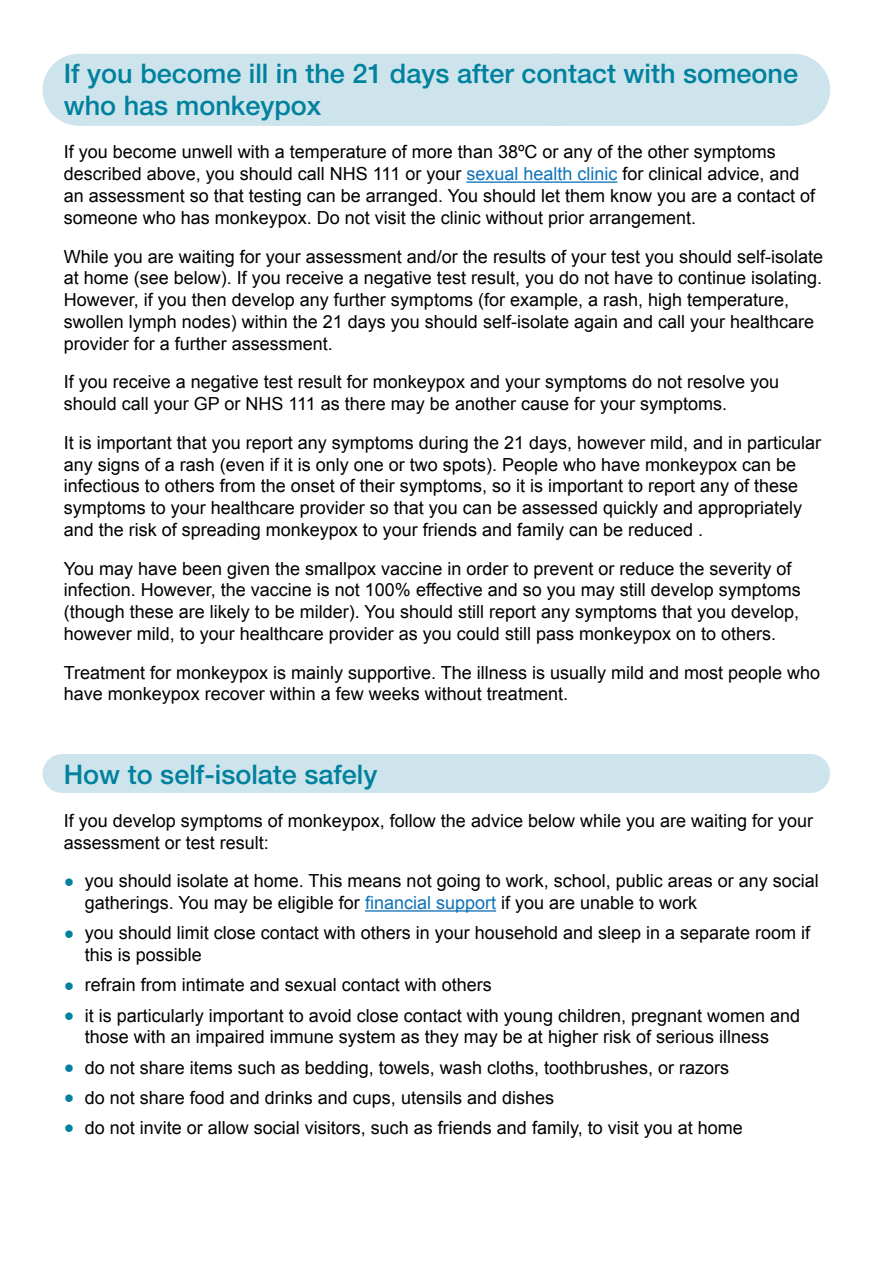
<style>
.page{position:relative;width:893px;height:1263px;background:#fff}
.page>*{position:absolute;margin:0;border:0;box-sizing:border-box;transform-origin:0 0}
.t1{font:500 27px/32.4px "Helvetica Neue LT Std";color:#00819d}
.Body_copy{font:18px/21.8px "Arial";color:#000}
.Bullet_text{font:18px/21.8px "Arial";color:#000}
.s1{color:#1072b9}
.s2{font-size:30px;color:#00819d}
</style>
<div class="page">
<div style="left:79px;top:54px;width:714px;height:72px;background:#cde4ec"></div>
<hr style="left:793px;top:54px;width:1px;height:72px;background:#cde4ec">
<hr style="left:466px;top:181px;width:151px;height:2px;background:#1072b9">
<div style="left:62px;top:754px;width:748px;height:39px;background:#cde4ec"></div>
<hr style="left:810px;top:754px;width:1px;height:39px;background:#cde4ec">
<hr style="left:365px;top:910px;width:131px;height:2px;background:#1072b9">
<h2 class="t1" style="left:64px;top:57px;width:736px">If you become ill in the 21 days after contact with someone who has monkeypox</h2>
<p class="Body_copy" style="left:64px;top:141px;width:753px">If you become unwell with a temperature of more than 38ºC or any of the other symptoms described above, you should call NHS 111 or your <span class="s1">sexual health clinic</span> for clinical advice, and an assessment so that testing can be arranged. You should let them know you are a contact of someone who has monkeypox. Do not visit the clinic without prior arrangement.</p>
<p class="Body_copy" style="left:64px;top:245px;width:761px">While you are waiting for your assessment and/or the results of your test you should self-isolate at home (see below). If you receive a negative test result, you do not have to continue isolating.<br>However, if you then develop any further symptoms (for example, a rash, high temperature, swollen lymph nodes) within the 21 days you should self-isolate again and call your healthcare provider for a further assessment.</p>
<p class="Body_copy" style="left:64px;top:371px;width:717px">If you receive a negative test result for monkeypox and your symptoms do not resolve you should call your GP or NHS 111 as there may be another cause for your symptoms.</p>
<p class="Body_copy" style="left:64px;top:432px;width:759px">It is important that you report any symptoms during the 21 days, however mild, and in particular any signs of a rash (even if it is only one or two spots). People who have monkeypox can be infectious to others from the onset of their symptoms, so it is important to report any of these symptoms to your healthcare provider so that you can be assessed quickly and appropriately and the risk of spreading monkeypox to your friends and family can be reduced .</p>
<p class="Body_copy" style="left:64px;top:557px;width:739px">You may have been given the smallpox vaccine in order to prevent or reduce the severity of infection. However, the vaccine is not 100% effective and so you may still develop symptoms (though these are likely to be milder). You should still report any symptoms that you develop, however mild, to your healthcare provider as you could still pass monkeypox on to others.</p>
<p class="Body_copy" style="left:64px;top:662px;width:758px">Treatment for monkeypox is mainly supportive. The illness is usually mild and most people who have monkeypox recover within a few weeks without treatment.</p>
<h2 class="t1" style="left:64px;top:758px;width:315px">How to self-isolate safely</h2>
<p class="Body_copy" style="left:64px;top:810px;width:751px">If you develop symptoms of monkeypox, follow the advice below while you are waiting for your assessment or test result:</p>
<p class="Bullet_text" style="left:85px;top:870px;width:736px;text-indent:-21px"><span class="s2">•</span> you should isolate at home. This means not going to work, school, public areas or any social gatherings. You may be eligible for <span class="s1">financial support</span> if you are unable to work</p>
<p class="Bullet_text" style="left:85px;top:922px;width:727px;text-indent:-21px"><span class="s2">•</span> you should limit close contact with others in your household and sleep in a separate room if this is possible</p>
<p class="Bullet_text" style="left:64px;top:974px;width:430px"><span class="s2">•</span> refrain from intimate and sexual contact with others</p>
<p class="Bullet_text" style="left:64px;top:1004px;width:738px;text-align:center"><span class="s2">•</span> it is particularly important to avoid close contact with young children, pregnant women and those with an impaired immune system as they may be at higher risk of serious illness</p>
<p class="Bullet_text" style="left:64px;top:1056px;width:667px"><span class="s2">•</span> do not share items such as bedding, towels, wash cloths, toothbrushes, or razors</p>
<p class="Bullet_text" style="left:64px;top:1087px;width:492px"><span class="s2">•</span> do not share food and drinks and cups, utensils and dishes</p>
<p class="Bullet_text" style="left:64px;top:1117px;width:680px"><span class="s2">•</span> do not invite or allow social visitors, such as friends and family, to visit you at home</p>
</div>
